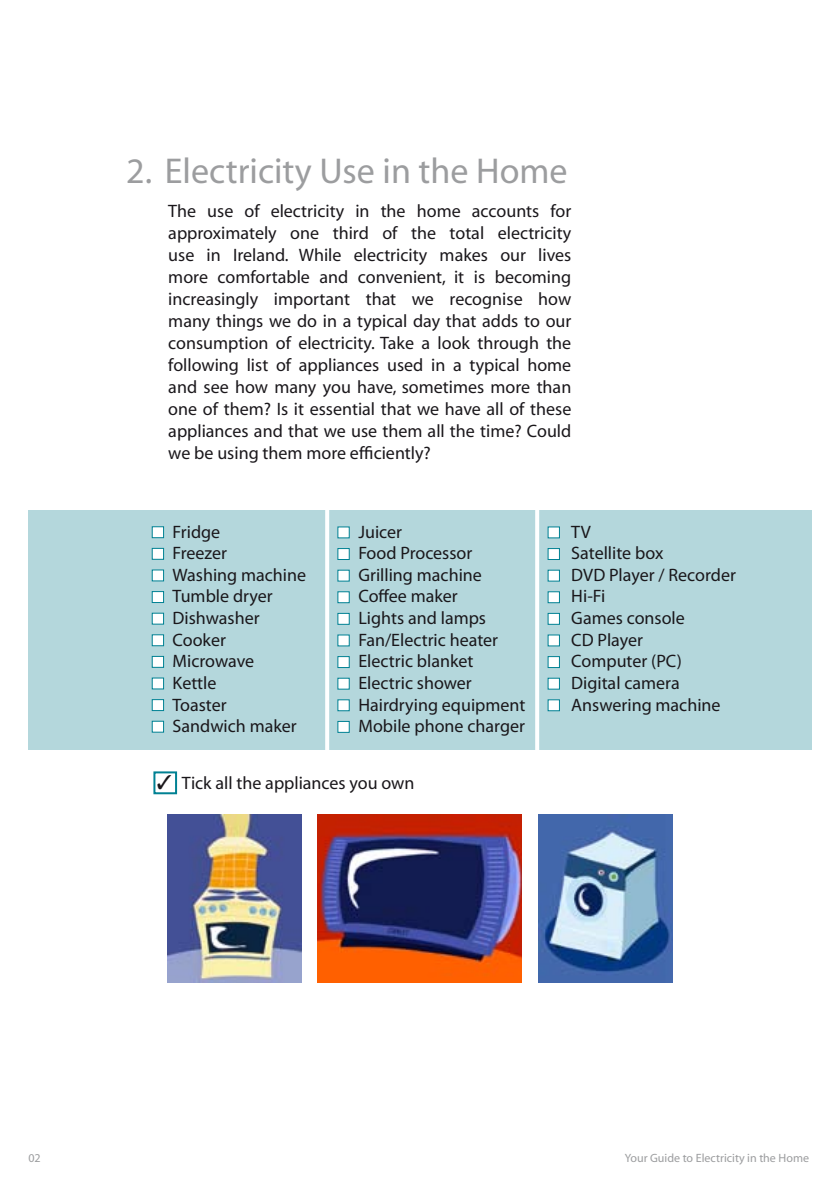
<style>
.page{position:relative;width:840px;height:1191px;background:#fff}
.page>*{position:absolute;margin:0;border:0;box-sizing:border-box;transform-origin:0 0}
.t1{font:36px "Myriad";color:#9c9d9f}
.t2{font:18px/22px "Myriad";color:#1a171b;text-align:justify}
.t3{font:18px/21.6px "Myriad Pro";color:#1a171b}
.t4{font:12px "Myriad";color:#9c9d9f}
</style>
<div class="page">
<div style="left:28px;top:510px;width:783px;height:239px;background:#b4d7dc"></div>
<svg style="left:325px;top:510px;width:4px;height:240px"></svg>
<svg style="left:535px;top:510px;width:4px;height:240px"></svg>
<div style="left:152px;top:526px;width:12px;height:12px;background:#fff;border:1px solid #008193"></div>
<div style="left:152px;top:548px;width:12px;height:11px;background:#fff;border:1px solid #008193"></div>
<div style="left:152px;top:570px;width:12px;height:11px;background:#fff;border:1px solid #008193"></div>
<div style="left:152px;top:591px;width:12px;height:12px;background:#fff;border:1px solid #008193"></div>
<div style="left:152px;top:613px;width:12px;height:11px;background:#fff;border:1px solid #008193"></div>
<div style="left:152px;top:634px;width:12px;height:12px;background:#fff;border:1px solid #008193"></div>
<div style="left:152px;top:656px;width:12px;height:11px;background:#fff;border:1px solid #008193"></div>
<div style="left:152px;top:678px;width:12px;height:11px;background:#fff;border:1px solid #008193"></div>
<div style="left:152px;top:699px;width:12px;height:12px;background:#fff;border:1px solid #008193"></div>
<div style="left:152px;top:721px;width:12px;height:11px;background:#fff;border:1px solid #008193"></div>
<div style="left:337px;top:527px;width:12px;height:11px;background:#fff"></div>
<div style="left:337px;top:548px;width:12px;height:12px;background:#fff;border:1px solid #008193"></div>
<div style="left:337px;top:570px;width:12px;height:11px;background:#fff"></div>
<div style="left:337px;top:591px;width:12px;height:12px;background:#fff;border:1px solid #008193"></div>
<div style="left:337px;top:613px;width:12px;height:11px;background:#fff"></div>
<div style="left:337px;top:635px;width:12px;height:11px;background:#fff"></div>
<div style="left:337px;top:656px;width:12px;height:12px;background:#fff;border:1px solid #008193"></div>
<div style="left:337px;top:678px;width:12px;height:11px;background:#fff"></div>
<svg style="left:337px;top:699px;width:12px;height:12px"></svg>
<div style="left:337px;top:721px;width:12px;height:11px;background:#fff"></div>
<div style="left:547px;top:527px;width:12px;height:11px;background:#fff"></div>
<div style="left:547px;top:548px;width:12px;height:12px;background:#fff;border:1px solid #008193"></div>
<div style="left:547px;top:570px;width:12px;height:11px;background:#fff"></div>
<div style="left:547px;top:591px;width:12px;height:12px;background:#fff;border:1px solid #008193"></div>
<div style="left:547px;top:613px;width:12px;height:11px;background:#fff"></div>
<div style="left:547px;top:635px;width:12px;height:11px;background:#fff"></div>
<div style="left:547px;top:656px;width:12px;height:12px;background:#fff;border:1px solid #008193"></div>
<div style="left:547px;top:678px;width:12px;height:11px;background:#fff"></div>
<svg style="left:547px;top:699px;width:12px;height:12px"></svg>
<div style="left:153px;top:771px;width:24px;height:23px;background:#fff;border:2px solid #008193"></div>
<img style="left:538px;top:815px;width:134px;height:167px">
<img style="left:167px;top:815px;width:134px;height:167px">
<img style="left:317px;top:815px;width:204px;height:167px">
<h1 class="t1" style="left:126px;top:153px;width:442px">2. Electricity Use in the Home</h1>
<p class="t2" style="left:168px;top:201px;width:404px">The use of electricity in the home accounts for approximately one third of the total electricity use in Ireland. While electricity makes our lives more comfortable and convenient, it is becoming increasingly important that we recognise how many things we do in a typical day that adds to our consumption of electricity. Take a look through the following list of appliances used in a typical home and see how many you have, sometimes more than one of them? Is it essential that we have all of these appliances and that we use them all the time? Could we be using them more efficiently?</p>
<p class="t3" style="left:172px;top:520px;width:135px">Fridge<br>Freezer<br>Washing machine<br>Tumble dryer<br>Dishwasher<br>Cooker<br>Microwave<br>Kettle<br>Toaster<br>Sandwich maker</p>
<p class="t3" style="left:358px;top:520px;width:168px">Juicer<br>Food Processor<br>Grilling machine<br>Coffee maker<br>Lights and lamps<br>Fan/Electric heater<br>Electric blanket<br>Electric shower<br>Hairdrying equipment<br>Mobile phone charger</p>
<p class="t3" style="left:571px;top:520px;width:166px">TV<br>Satellite box<br>DVD Player / Recorder<br>Hi-Fi<br>Games console<br>CD Player<br>Computer (PC)<br>Digital camera<br>Answering machine</p>
<p class="t2" style="left:157px;top:773px;width:259px">✓ Tick all the appliances you own</p>
<p class="t4" style="left:28px;top:1151px;width:14px">02</p>
<p class="t4" style="left:624px;top:1151px;width:185px">Your Guide to Electricity in the Home</p>
</div>
